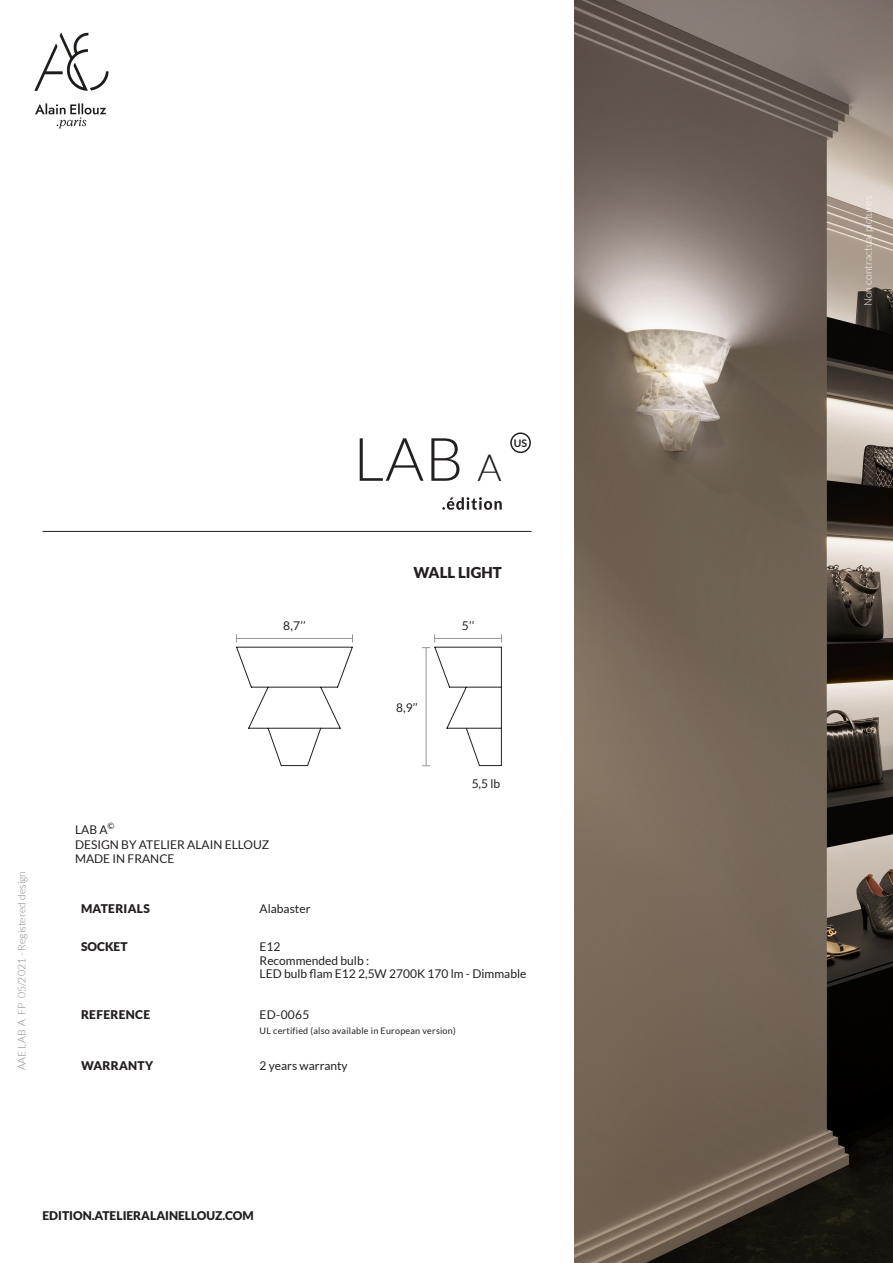
<style>
.page{position:relative;width:893px;height:1263px;background:#fff}
.page>*{position:absolute;margin:0;border:0;box-sizing:border-box;transform-origin:0 0}
.t1{font:300 60px "Lato";color:#231f20}
.t2{font:900 15px "Lato";color:#231f20}
.TEXTE_TECHNICAL{font:12px "Lato";color:#231f20}
.SS_TITRE_TECHNICAL{font:900 12px "Lato";color:#231f20}
.SS_TITRE_TECHNICAL-2{font:900 12px "Lato";letter-spacing:.025em;color:#231f20}
.SS_TITRE_TECHNICAL-3{font:12px "Lato";letter-spacing:.025em;color:#231f20}
.t3{font:300 10.5px "Lato";color:#808285}
.t4{font:300 10.5px "Lato";color:#fff}
.t5{font:700 10.5px "Lato";color:#231f20}
.SS_TITRE_TECHNICAL-4{font:9px "Lato";letter-spacing:.025em;color:#231f20}
.s1{font-size:37.5px}
</style>
<div class="page">
<img style="left:574px;top:0;width:319px;height:1263px">
<svg style="left:442px;top:497px;width:60px;height:13px"></svg>
<hr style="left:43px;top:531px;width:488px;height:1px;background:#231f20">
<svg style="left:236px;top:634px;width:117px;height:132px"></svg>
<svg style="left:422px;top:634px;width:80px;height:132px"></svg>
<div style="left:510px;top:432px;width:21px;height:21px;border:2px solid #231f20;border-radius:50%"></div>
<img style="left:34px;top:32px;width:75px;height:97px">
<p class="t3" style="left:16px;top:1070px;width:201px;rotate:-90deg">AAE LAB A FP 05/2021 - Registered design</p>
<p class="t1" style="left:353px;top:427px;width:150px">LAB <span class="s1">A</span></p>
<p class="t5" style="left:514px;top:437px;width:15px">US</p>
<p class="t2" style="left:414px;top:564px;width:90px">WALL LIGHT</p>
<p class="TEXTE_TECHNICAL" style="left:283px;top:619px;width:24px">8,7’’</p>
<p class="TEXTE_TECHNICAL" style="left:462px;top:619px;width:14px">5’’</p>
<p class="TEXTE_TECHNICAL" style="left:75px;top:823px;width:41px">LAB A<sup>©</sup></p>
<p class="TEXTE_TECHNICAL" style="left:75px;top:838px;width:196px">DESIGN BY ATELIER ALAIN ELLOUZ</p>
<p class="TEXTE_TECHNICAL" style="left:75px;top:852px;width:101px">MADE IN FRANCE</p>
<p class="TEXTE_TECHNICAL" style="left:396px;top:700px;width:23px">8,9’’</p>
<p class="TEXTE_TECHNICAL" style="left:472px;top:777px;width:30px">5,5 lb</p>
<p class="SS_TITRE_TECHNICAL-2" style="left:81px;top:901px;width:70px">MATERIALS</p>
<p class="TEXTE_TECHNICAL" style="left:260px;top:902px;width:52px">Alabaster</p>
<p class="SS_TITRE_TECHNICAL" style="left:81px;top:940px;width:48px">SOCKET</p>
<p class="TEXTE_TECHNICAL" style="left:260px;top:940px;width:22px">E12</p>
<p class="TEXTE_TECHNICAL" style="left:260px;top:954px;width:111px">Recommended bulb :</p>
<p class="TEXTE_TECHNICAL" style="left:260px;top:967px;width:268px">LED bulb flam E12 2,5W 2700K 170 lm - Dimmable</p>
<p class="SS_TITRE_TECHNICAL-2" style="left:81px;top:1008px;width:71px">REFERENCE</p>
<p class="SS_TITRE_TECHNICAL-3" style="left:260px;top:1008px;width:51px">ED-0065</p>
<p class="SS_TITRE_TECHNICAL-4" style="left:260px;top:1026px;width:198px">UL certified (also available in European version)</p>
<p class="SS_TITRE_TECHNICAL-2" style="left:81px;top:1059px;width:74px">WARRANTY</p>
<p class="TEXTE_TECHNICAL" style="left:260px;top:1059px;width:90px">2 years warranty</p>
<p class="SS_TITRE_TECHNICAL" style="left:43px;top:1209px;width:213px">EDITION.ATELIERALAINELLOUZ.COM</p>
<p class="t4" style="left:862px;top:306px;width:112px;rotate:-90deg">Non contractual pictures</p>
</div>
